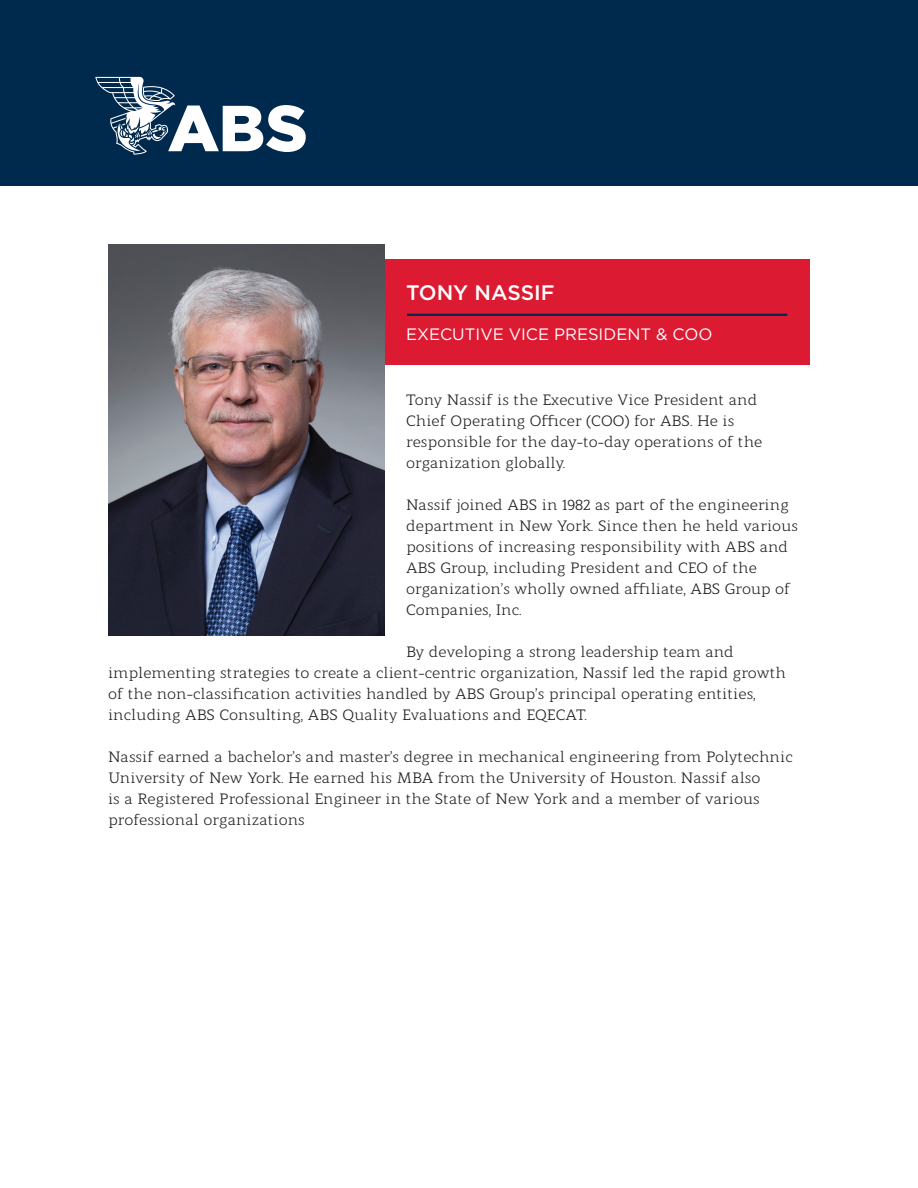
<style>
.page{position:relative;width:918px;height:1188px;background:#fff}
.page>*{position:absolute;margin:0;border:0;box-sizing:border-box;transform-origin:0 0}
.t1{font:500 21px "Gotham";color:#fff}
.t2{font:16.5px "Gotham";color:#fff}
.t3{font:15px/21px "Modum";color:#231f20}
</style>
<div class="page">
<div style="left:0;top:0;width:918px;height:186px;background:#00294e"></div>
<div style="left:108px;top:260px;width:702px;height:105px;background:#dc1a32"></div>
<svg style="left:95px;top:77px;width:211px;height:78px"></svg>
<hr style="left:407px;top:314px;width:380px;height:2px;background:#00294e">
<img style="left:108px;top:244px;width:276px;height:391px">
<h1 class="t1" style="left:406px;top:279px;width:150px">TONY NASSIF</h1>
<p class="t2" style="left:406px;top:324px;width:308px">EXECUTIVE VICE PRESIDENT &amp; COO</p>
<p class="t3" style="left:406px;top:387px;width:358px">Tony Nassif is the Executive Vice President and Chief Operating Officer (COO) for ABS. He is responsible for the day-to-day operations of the organization globally.</p>
<p class="t3" style="left:406px;top:492px;width:394px">Nassif joined ABS in 1982 as part of the engineering department in New York. Since then he held various positions of increasing responsibility with ABS and ABS Group, including President and CEO of the organization’s wholly owned affiliate, ABS Group of Companies, Inc.</p>
<p class="t3" style="left:108px;top:639px;width:680px;text-indent:298px">By developing a strong leadership team and implementing strategies to create a client-centric organization, Nassif led the rapid growth of the non-classification activities handled by ABS Group’s principal operating entities, including ABS Consulting, ABS Quality Evaluations and EQECAT.</p>
<p class="t3" style="left:108px;top:744px;width:686px">Nassif earned a bachelor’s and master’s degree in mechanical engineering from Polytechnic University of New York. He earned his MBA from the University of Houston. Nassif also<br>is a Registered Professional Engineer in the State of New York and a member of various professional organizations</p>
</div>
